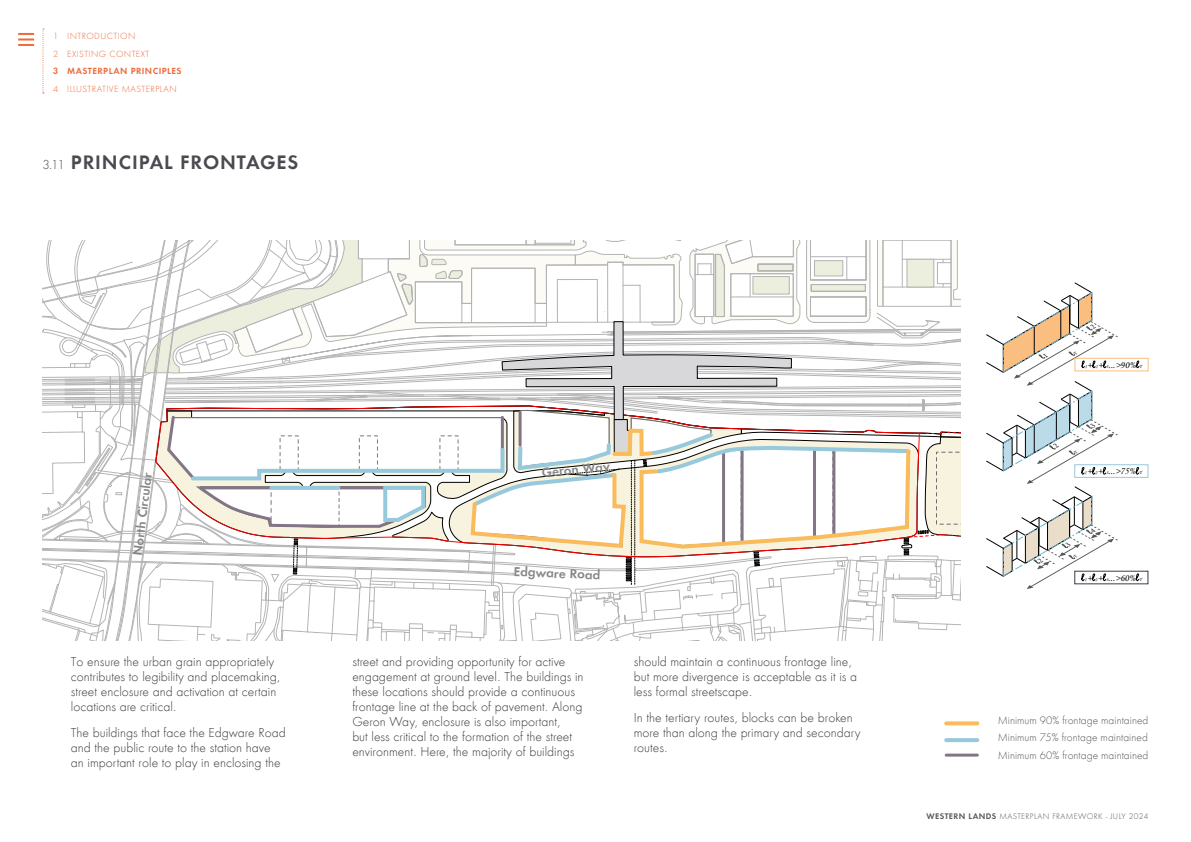
<style>
.page{position:relative;width:1191px;height:842px;background:#fff}
.page>*{position:absolute;margin:0;border:0;box-sizing:border-box;transform-origin:0 0}
.t1{font:700 18px "Allies Morrison Futura ND";letter-spacing:.05em;color:#4a4a51}
.t2{font:12px/15px "Allies Morrison Futura ND";color:#3c3c3b}
.t3{font:700 12px "Allies Morrison Futura ND";color:#878787}
.t4{font:10px/17.7px "Allies Morrison Futura ND";letter-spacing:.005em;color:#575756;text-align:justify}
.t5{font:10px "Monotype Corsiva";color:#000}
.t6{font:8.2px/17.7px "Allies Morrison Futura ND";letter-spacing:.05em;color:#ed6a3b}
.t7{font:700 8.2px "Allies Morrison Futura ND";letter-spacing:.05em;color:#ed6a3b}
.t8{font:7.5px "Allies Morrison Futura ND";letter-spacing:.05em;color:#575756}
.s1{font-weight:400;font-size:12px}
.s2{font-size:5px}
.s3{font-weight:700}
</style>
<div class="page">
<svg style="left:1135px;top:360px;width:5px;height:8px"></svg>
<div style="left:1074px;top:358px;width:74px;height:13px;border:1px solid #fabe80"></div>
<svg style="left:1135px;top:467px;width:5px;height:8px"></svg>
<div style="left:1074px;top:464px;width:74px;height:14px;border:1px solid #97c9dd"></div>
<svg style="left:1135px;top:573px;width:5px;height:8px"></svg>
<div style="left:1074px;top:571px;width:74px;height:13px;border:1px solid #42384d"></div>
<svg style="left:43px;top:241px;width:918px;height:400px"></svg>
<svg style="left:946px;top:721px;width:31px;height:4px"></svg>
<hr style="left:946px;top:738px;width:31px;height:4px;background:#97c9dd">
<hr style="left:946px;top:754px;width:31px;height:3px;background:#827686">
<svg style="left:18px;top:33px;width:16px;height:13px"></svg>
<svg style="left:43px;top:29px;width:1px;height:65px"></svg>
<svg style="left:986px;top:282px;width:132px;height:307px"></svg>
<p class="t6" style="left:53px;top:27px;width:98px">1 INTRODUCTION<br>2 EXISTING CONTEXT</p>
<p class="t7" style="left:53px;top:66px;width:130px">3 MASTERPLAN PRINCIPLES</p>
<p class="t6" style="left:53px;top:80px;width:125px">4 ILLUSTRATIVE MASTERPLAN</p>
<h1 class="t1" style="left:43px;top:150px;width:257px"><span class="s1">3.11</span> PRINCIPAL FRONTAGES</h1>
<p class="t3" style="left:129px;top:554px;width:85px;rotate:-83deg">North Circular</p>
<p class="t2" style="left:71px;top:654px;width:211px">To ensure the urban grain appropriately contributes to legibility and placemaking, street enclosure and activation at certain locations are critical.</p>
<p class="t2" style="left:71px;top:725px;width:216px">The buildings that face the Edgware Road and the public route to the station have an important role to play in enclosing the</p>
<p class="t3" style="left:541px;top:464px;width:70px;rotate:-5deg">Geron Way</p>
<p class="t3" style="left:514px;top:563px;width:88px;rotate:2deg">Edgware Road</p>
<p class="t2" style="left:352px;top:654px;width:233px">street and providing opportunity for active engagement at ground level. The buildings in these locations should provide a continuous frontage line at the back of pavement. Along Geron Way, enclosure is also important,<br>but less critical to the formation of the street environment. Here, the majority of buildings</p>
<p class="t2" style="left:634px;top:654px;width:225px">should maintain a continuous frontage line, but more divergence is acceptable as it is a less formal streetscape.</p>
<p class="t2" style="left:634px;top:710px;width:228px">In the tertiary routes, blocks can be broken more than along the primary and secondary routes.</p>
<p class="t5" style="left:1084px;top:359px;width:59px"><span class="s2">1</span>+ <span class="s2">2</span>+ <span class="s2">3</span>...&gt;90% <span class="s2">T</span></p>
<p class="t5" style="left:1084px;top:465px;width:59px"><span class="s2">1</span>+ <span class="s2">2</span>+ <span class="s2">3</span>...&gt;75% <span class="s2">T</span></p>
<p class="t5" style="left:1084px;top:572px;width:59px"><span class="s2">1</span>+ <span class="s2">2</span>+ <span class="s2">3</span>...&gt;60% <span class="s2">T</span></p>
<p class="t4" style="left:997px;top:711px;width:152px">Minimum 90% frontage maintained Minimum 75% frontage maintained Minimum 60% frontage maintained</p>
<p class="t8" style="left:926px;top:812px;width:223px"><span class="s3">WESTERN LANDS</span> MASTERPLAN FRAMEWORK - JULY 2024</p>
</div>
